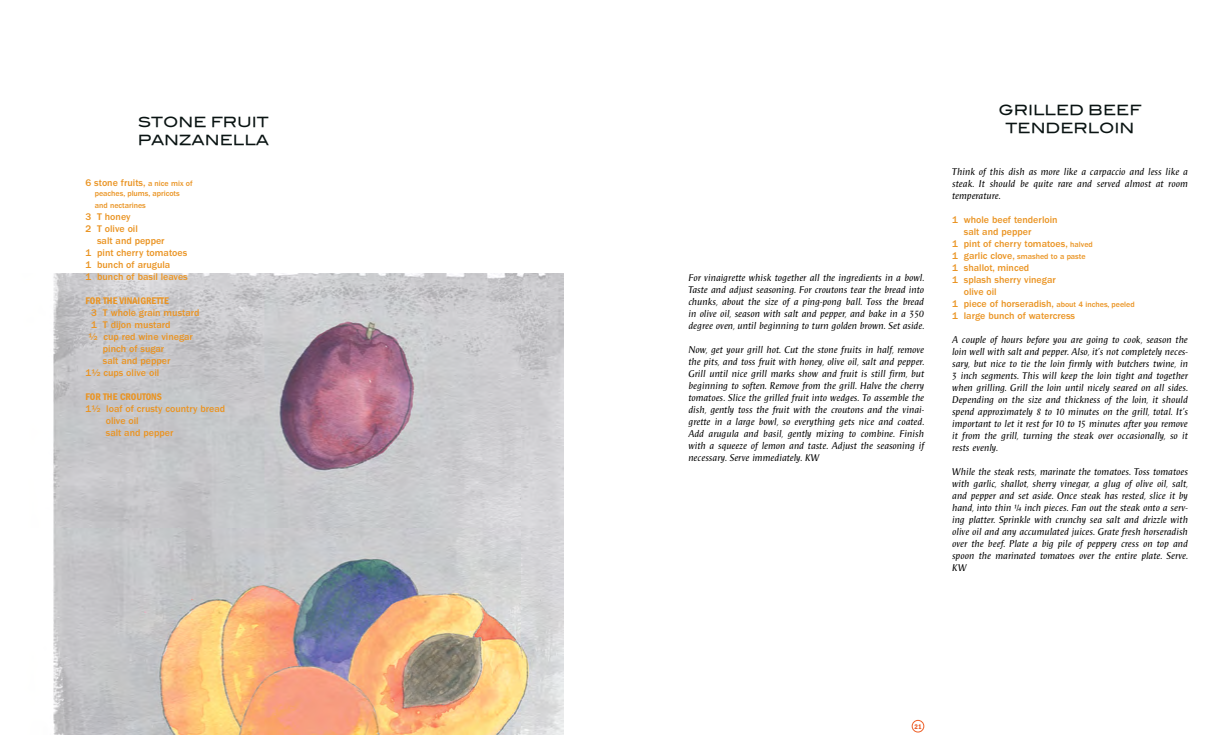
<style>
.page{position:relative;width:1224px;height:756px;background:#fff}
.page>*{position:absolute;margin:0;border:0;box-sizing:border-box;transform-origin:0 0}
.t1{font:14px/18px "Blair Md ITCTT Medium";color:#091312}
.t2{font:italic 10px/12px "Pascal ND";letter-spacing:-.005em;color:#000;text-align:justify}
.t3{font:500 10px/12px "ITC Franklin Gothic Std";color:#ea9423}
.t4{font:10px "ITC Franklin Gothic Std Dm Cd";color:#ea9423}
.t5{font:500 8px/12px "ITC Franklin Gothic Std";color:#ea9423}
.t6{font:7px "ITC Franklin Gothic Std Dm Cd";color:#ea5a24}
.s1{font-size:8px}
.s2{font-size:10px}
</style>
<div class="page">
<img style="left:53px;top:274px;width:511px;height:460px">
<div style="left:637px;top:70px;width:19px;height:19px;border:1px solid #000;border-radius:50%"></div>
<div style="left:637px;top:376px;width:19px;height:19px;border:1px solid #000;border-radius:50%"></div>
<div style="left:637px;top:667px;width:19px;height:19px;border:1px solid #000;border-radius:50%"></div>
<div style="left:912px;top:720px;width:12px;height:12px;border:1px solid #ee5f27;border-radius:50%"></div>
<h1 class="t1" style="left:138px;top:112px;width:133px">STONE FRUIT<br>PANZANELLA</h1>
<p class="t3" style="left:86px;top:177px;width:109px">6 stone fruits, <span class="s1">a nice mix of</span></p>
<p class="t5" style="left:95px;top:187px;width:87px">peaches, plums, apricots and nectarines</p>
<p class="t3" style="left:86px;top:210px;width:46px">3 T honey</p>
<p class="t3" style="left:86px;top:222px;width:54px">2 T olive oil</p>
<p class="t3" style="left:97px;top:234px;width:69px">salt and pepper</p>
<p class="t3" style="left:86px;top:246px;width:103px">1 pint cherry tomatoes</p>
<p class="t3" style="left:86px;top:258px;width:86px">1 bunch of arugula</p>
<p class="t3" style="left:86px;top:270px;width:104px">1 bunch of basil leaves</p>
<p class="t4" style="left:86px;top:295px;width:85px">FOR THE VINAIGRETTE</p>
<p class="t3" style="left:91px;top:306px;width:110px">3 T whole grain mustard</p>
<p class="t3" style="left:91px;top:318px;width:81px">1 T dijon mustard</p>
<p class="t3" style="left:88px;top:330px;width:106px">½ cup red wine vinegar</p>
<p class="t3" style="left:103px;top:342px;width:63px">pinch of sugar</p>
<p class="t3" style="left:103px;top:354px;width:69px">salt and pepper</p>
<p class="t3" style="left:86px;top:366px;width:75px">1½ cups olive oil</p>
<p class="t4" style="left:86px;top:391px;width:78px">FOR THE CROUTONS</p>
<p class="t3" style="left:106px;top:402px;width:121px;text-indent:-20px">1½ loaf of crusty country bread olive oil<br>salt and pepper</p>
<p class="t2" style="left:688px;top:271px;width:237px">For vinaigrette whisk together all the ingredients in a bowl.<br>Taste and adjust seasoning. For croutons tear the bread into chunks, about the size of a ping-pong ball. Toss the bread in olive oil, season with salt and pepper, and bake in a 350 degree oven, until beginning to turn golden brown. Set aside.</p>
<p class="t2" style="left:688px;top:343px;width:237px">Now, get your grill hot. Cut the stone fruits in half, remove the pits, and toss fruit with honey, olive oil, salt and pepper.<br>Grill until nice grill marks show and fruit is still firm, but beginning to soften. Remove from the grill. Halve the cherry tomatoes. Slice the grilled fruit into wedges. To assemble the dish, gently toss the fruit with the croutons and the vinai&shy;grette in a large bowl, so everything gets nice and coated.<br>Add arugula and basil, gently mixing to combine. Finish with a squeeze of lemon and taste. Adjust the seasoning if necessary. Serve immediately. KW</p>
<h1 class="t1" style="left:999px;top:99px;width:144px;text-align:center">GRILLED BEEF<br>TENDERLOIN</h1>
<p class="t2" style="left:952px;top:166px;width:237px">Think of this dish as more like a carpaccio and less like a steak. It should be quite rare and served almost at room temperature.</p>
<p class="t3" style="left:952px;top:214px;width:107px">1 whole beef tenderloin</p>
<p class="t3" style="left:964px;top:226px;width:69px">salt and pepper</p>
<p class="t3" style="left:952px;top:238px;width:142px">1 pint of cherry tomatoes, <span class="s1">halved</span></p>
<p class="t5" style="left:952px;top:250px;width:135px"><span class="s2">1 garlic clove,</span> smashed to a paste</p>
<p class="t3" style="left:952px;top:262px;width:79px">1 shallot, minced</p>
<p class="t3" style="left:952px;top:274px;width:105px">1 splash sherry vinegar</p>
<p class="t3" style="left:964px;top:286px;width:34px">olive oil</p>
<p class="t3" style="left:952px;top:298px;width:184px">1 piece of horseradish, <span class="s1">about 4 inches, peeled</span></p>
<p class="t3" style="left:952px;top:310px;width:124px">1 large bunch of watercress</p>
<p class="t2" style="left:952px;top:334px;width:237px">A couple of hours before you are going to cook, season the loin well with salt and pepper. Also, it’s not completely neces&shy;sary, but nice to tie the loin firmly with butchers twine, in 3 inch segments. This will keep the loin tight and together when grilling. Grill the loin until nicely seared on all sides.<br>Depending on the size and thickness of the loin, it should spend approximately 8 to 10 minutes on the grill, total. It’s important to let it rest for 10 to 15 minutes after you remove it from the grill, turning the steak over occasionally, so it rests evenly.</p>
<p class="t2" style="left:952px;top:466px;width:237px">While the steak rests, marinate the tomatoes. Toss tomatoes with garlic, shallot, sherry vinegar, a glug of olive oil, salt, and pepper and set aside. Once steak has rested, slice it by hand, into thin ¼ inch pieces. Fan out the steak onto a serv&shy;ing platter. Sprinkle with crunchy sea salt and drizzle with olive oil and any accumulated juices. Grate fresh horseradish over the beef. Plate a big pile of peppery cress on top and spoon the marinated tomatoes over the entire plate. Serve.<br>KW</p>
<p class="t6" style="left:914px;top:722px;width:9px">21</p>
</div>
